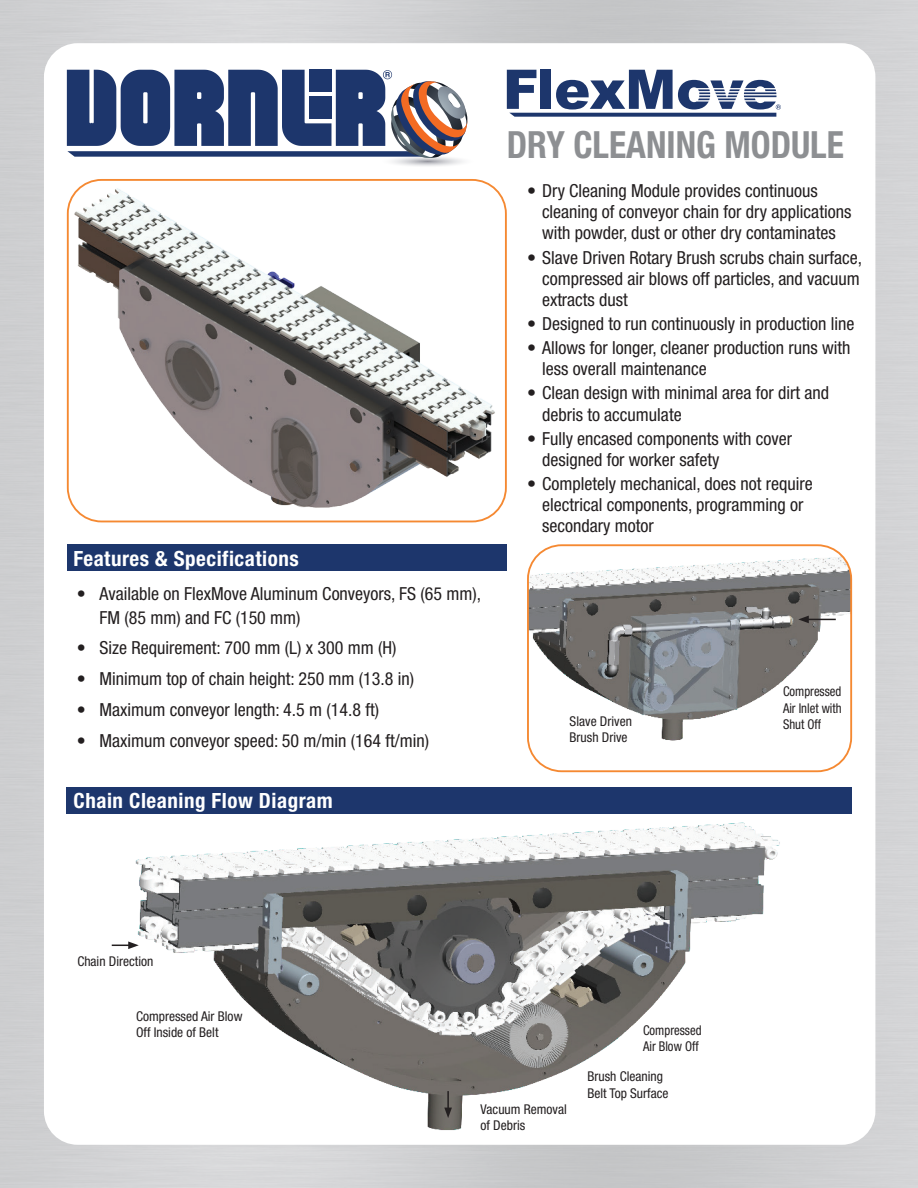
<style>
.page{position:relative;width:918px;height:1188px;background:#fff}
.page>*{position:absolute;margin:0;border:0;box-sizing:border-box;transform-origin:0 0}
.t1{font:700 condensed 37.5px "Helvetica Neue";color:#8d8f92;scale:.95 1}
.t2{font:700 condensed 21px "Helvetica Neue";letter-spacing:.025em;color:#fff}
.t3{font:condensed 18px/21px "Helvetica Neue";color:#231f20}
.t4{font:condensed 13.5px/16.2px "Helvetica Neue";color:#231f20}
.t5{font:condensed 13.5px/16.2px "Helvetica Neue";color:#231f20;scale:.94 1}
</style>
<div class="page">
<img style="left:0;top:0;width:918px;height:1188px">
<div style="left:44px;top:43px;width:831px;height:1102px;background:#fff;border-radius:34px"></div>
<div style="left:67px;top:544px;width:440px;height:27px;background:#1d366c"></div>
<img style="left:70px;top:183px;width:436px;height:336px">
<div style="left:67px;top:179px;width:440px;height:343px;border:2px solid #f58932;border-radius:34px"></div>
<div style="left:67px;top:787px;width:785px;height:27px;background:#1d366c"></div>
<svg style="left:67px;top:70px;width:401px;height:96px"></svg>
<svg style="left:507px;top:70px;width:274px;height:47px"></svg>
<img style="left:109px;top:822px;width:689px;height:328px">
<img style="left:528px;top:547px;width:323px;height:210px">
<div style="left:527px;top:544px;width:325px;height:228px;border:2px solid #f58932;border-radius:34px"></div>
<svg style="left:444px;top:1091px;width:8px;height:27px"></svg>
<hr style="left:806px;top:619px;width:30px;height:1px;background:#231f20">
<svg style="left:798px;top:616px;width:11px;height:7px"></svg>
<svg style="left:112px;top:941px;width:27px;height:8px"></svg>
<h1 class="t1" style="left:507px;top:122px;width:356px">DRY CLEANING MODULE</h1>
<p class="t2" style="left:74px;top:546px;width:227px">Features &amp; Specifications</p>
<p class="t3" style="left:99px;top:581px;width:383px;line-height:24px;text-indent:-22px">• Available on FlexMove Aluminum Conveyors, FS (65 mm),<br>FM (85 mm) and FC (150 mm)</p>
<p class="t3" style="left:77px;top:637px;width:321px">• Size Requirement: 700 mm (L) x 300 mm (H)</p>
<p class="t3" style="left:77px;top:668px;width:339px">• Minimum top of chain height: 250 mm (13.8 in)</p>
<p class="t3" style="left:77px;top:699px;width:304px">• Maximum conveyor length: 4.5 m (14.8 ft)</p>
<p class="t3" style="left:77px;top:730px;width:354px">• Maximum conveyor speed: 50 m/min (164 ft/min)</p>
<p class="t2" style="left:74px;top:788px;width:261px">Chain Cleaning Flow Diagram</p>
<p class="t3" style="left:542px;top:181px;width:311px;text-indent:-15px">• Dry Cleaning Module provides continuous cleaning of conveyor chain for dry applications with powder, dust or other dry contaminates</p>
<p class="t3" style="left:542px;top:247px;width:322px;text-indent:-15px">• Slave Driven Rotary Brush scrubs chain surface, compressed air blows off particles, and vacuum extracts dust</p>
<p class="t3" style="left:527px;top:313px;width:329px">• Designed to run continuously in production line</p>
<p class="t3" style="left:542px;top:337px;width:310px;text-indent:-15px">• Allows for longer, cleaner production runs with less overall maintenance</p>
<p class="t3" style="left:542px;top:383px;width:289px;text-indent:-15px">• Clean design with minimal area for dirt and debris to accumulate</p>
<p class="t3" style="left:542px;top:428px;width:252px;text-indent:-15px">• Fully encased components with cover designed for worker safety</p>
<p class="t3" style="left:542px;top:473px;width:272px;text-indent:-15px">• Completely mechanical, does not require electrical components, programming or secondary motor</p>
<p class="t4" style="left:570px;top:713px;width:64px">Slave Driven<br>Brush Drive</p>
<p class="t5" style="left:783px;top:683px;width:64px;text-align:justify">Compressed Air Inlet with Shut Off</p>
<p class="t4" style="left:77px;top:953px;width:77px">Chain Direction</p>
<p class="t4" style="left:136px;top:1008px;width:108px">Compressed Air Blow<br>Off Inside of Belt</p>
<p class="t5" style="left:643px;top:1022px;width:64px">Compressed<br>Air Blow Off</p>
<p class="t4" style="left:588px;top:1068px;width:82px">Brush Cleaning<br>Belt Top Surface</p>
<p class="t4" style="left:481px;top:1101px;width:88px">Vacuum Removal of Debris</p>
</div>
